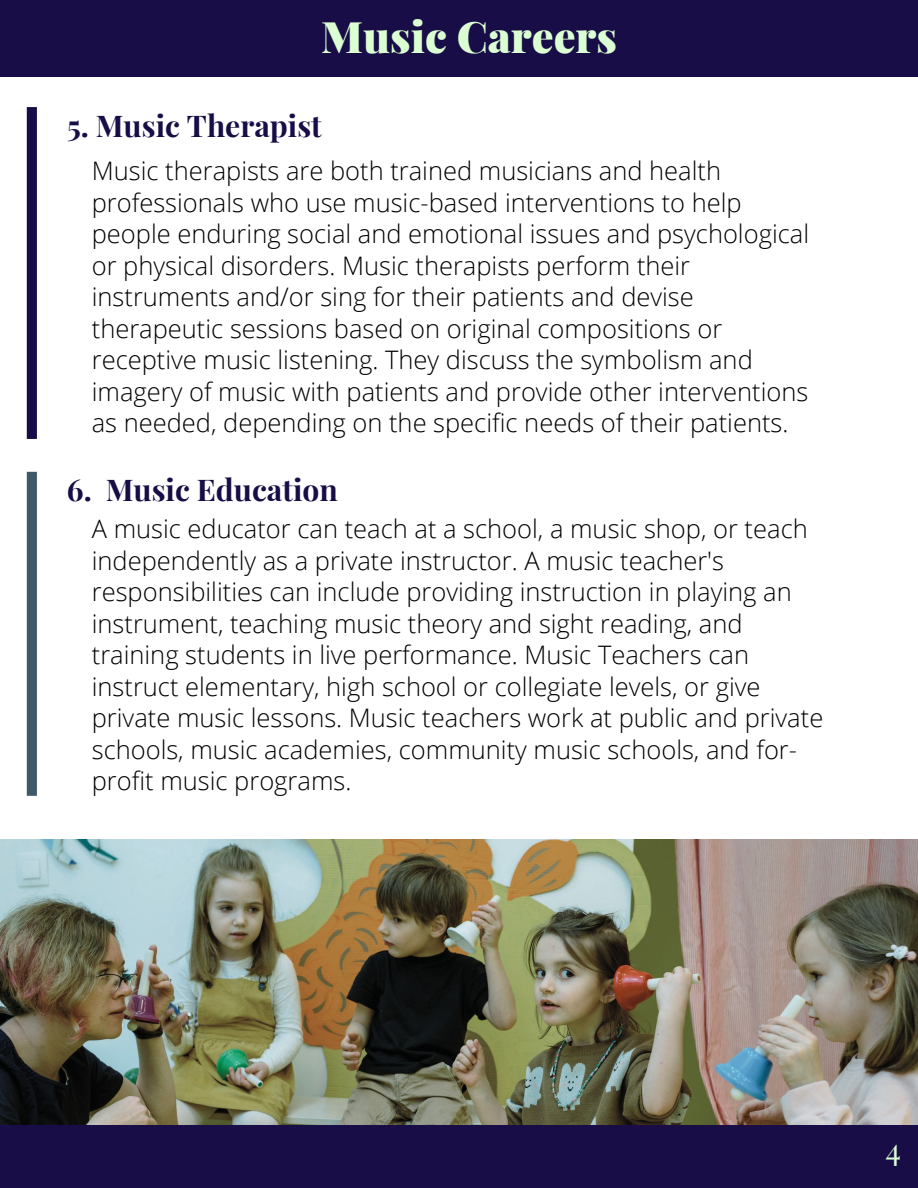
<style>
.page{position:relative;width:918px;height:1188px;background:#fff}
.page>*{position:absolute;margin:0;border:0;box-sizing:border-box;transform-origin:0 0}
.t1{font:900 43.5px "Playfair Display";color:#dbffd2}
.t2{font:31.5px "Playfair Display";color:#dbffd2}
.t3{font:700 30px "Playfair Display";color:#180d47}
.t4{font:300 25.5px/31.5px "Open Sans";color:#000}
</style>
<div class="page">
<div style="left:0;top:0;width:918px;height:77px;background:#180d47"></div>
<img style="left:0;top:839px;width:918px;height:287px">
<div style="left:0;top:1126px;width:918px;height:62px;background:#180d47"></div>
<div style="left:27px;top:107px;width:10px;height:332px;background:#180d47"></div>
<div style="left:27px;top:472px;width:10px;height:324px;background:#3f5968"></div>
<p class="t1" style="left:321px;top:6px;width:297px">Music Careers</p>
<p class="t3" style="left:67px;top:104px;width:256px">5. Music Therapist</p>
<p class="t4" style="left:92px;top:155px;width:719px">Music therapists are both trained musicians and health professionals who use music-based interventions to help people enduring social and emotional issues and psychological or physical disorders. Music therapists perform their instruments and/or sing for their patients and devise therapeutic sessions based on original compositions or receptive music listening. They discuss the symbolism and imagery of music with patients and provide other interventions as needed, depending on the specific needs of their patients.</p>
<p class="t3" style="left:67px;top:469px;width:272px">6. Music Education</p>
<p class="t4" style="left:92px;top:512px;width:733px">A music educator can teach at a school, a music shop, or teach independently as a private instructor. A music teacher's responsibilities can include providing instruction in playing an instrument, teaching music theory and sight reading, and training students in live performance. Music Teachers can instruct elementary, high school or collegiate levels, or give private music lessons. Music teachers work at public and private schools, music academies, community music schools, and for&shy;profit music programs.</p>
<p class="t2" style="left:885px;top:1127px;width:17px">4</p>
</div>
